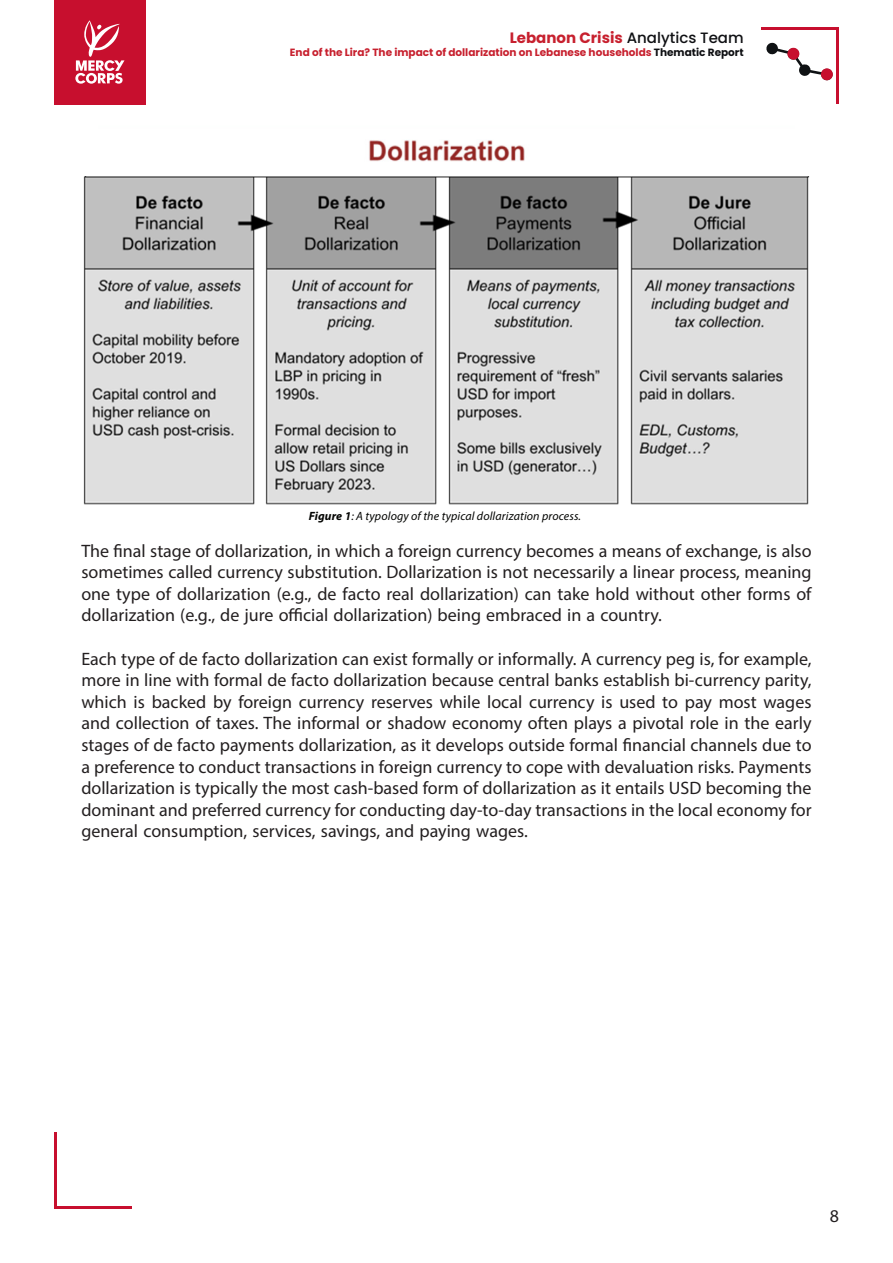
<style>
.page{position:relative;width:893px;height:1263px;background:#fff}
.page>*{position:absolute;margin:0;border:0;box-sizing:border-box;transform-origin:0 0}
.t1{font:18px/21.6px "Myriad Pro";color:#231f20;text-align:justify}
.t2{font:700 15px "Poppins";color:#c7202e}
.t3{font:italic 12px "Myriad Pro";letter-spacing:.01em;color:#040503}
.t4{font:700 10.5px "Poppins";color:#c7202e}
.s1{font-weight:500;color:#0f1013}
.s2{color:#0f1013}
.s3{font-weight:700}
</style>
<div class="page">
<div style="left:54px;top:0;width:92px;height:104px;background:#c70f2e"></div>
<svg style="left:75px;top:20px;width:49px;height:64px"></svg>
<svg style="left:766px;top:42px;width:67px;height:38px"></svg>
<hr style="left:761px;top:28px;width:77px;height:2px;background:#c70f2e">
<hr style="left:836px;top:28px;width:3px;height:76px;background:#c70f2e">
<hr style="left:55px;top:1207px;width:77px;height:2px;background:#c70f2e">
<hr style="left:54px;top:1132px;width:3px;height:77px;background:#c70f2e">
<div style="left:787px;top:48px;width:12px;height:12px;background:#c70f2e;border-radius:50%"></div>
<div style="left:821px;top:68px;width:12px;height:12px;background:#c70f2e;border-radius:50%"></div>
<img style="left:83px;top:176px;width:727px;height:329px">
<img style="left:369px;top:140px;width:156px;height:22px">
<p class="t2" style="left:510px;top:30px;width:236px">Lebanon Crisis <span class="s1">Analytics Team</span></p>
<p class="t4" style="left:290px;top:46px;width:455px">End of the Lira? The impact of dollarization on Lebanese households <span class="s2">Thematic Report</span></p>
<p class="t3" style="left:309px;top:509px;width:274px"><span class="s3">Figure 1</span>: A typology of the typical dollarization process.</p>
<p class="t1" style="left:81px;top:539px;width:732px">The final stage of dollarization, in which a foreign currency becomes a means of exchange, is also sometimes called currency substitution. Dollarization is not necessarily a linear process, meaning one type of dollarization (e.g., de facto real dollarization) can take hold without other forms of dollarization (e.g., de jure official dollarization) being embraced in a country.</p>
<p class="t1" style="left:81px;top:647px;width:732px">Each type of de facto dollarization can exist formally or informally. A currency peg is, for example, more in line with formal de facto dollarization because central banks establish bi-currency parity, which is backed by foreign currency reserves while local currency is used to pay most wages and collection of taxes. The informal or shadow economy often plays a pivotal role in the early stages of de facto payments dollarization, as it develops outside formal financial channels due to a preference to conduct transactions in foreign currency to cope with devaluation risks. Payments dollarization is typically the most cash-based form of dollarization as it entails USD becoming the dominant and preferred currency for conducting day-to-day transactions in the local economy for general consumption, services, savings, and paying wages.</p>
<p class="t1" style="left:830px;top:1205px;width:11px">8</p>
</div>
